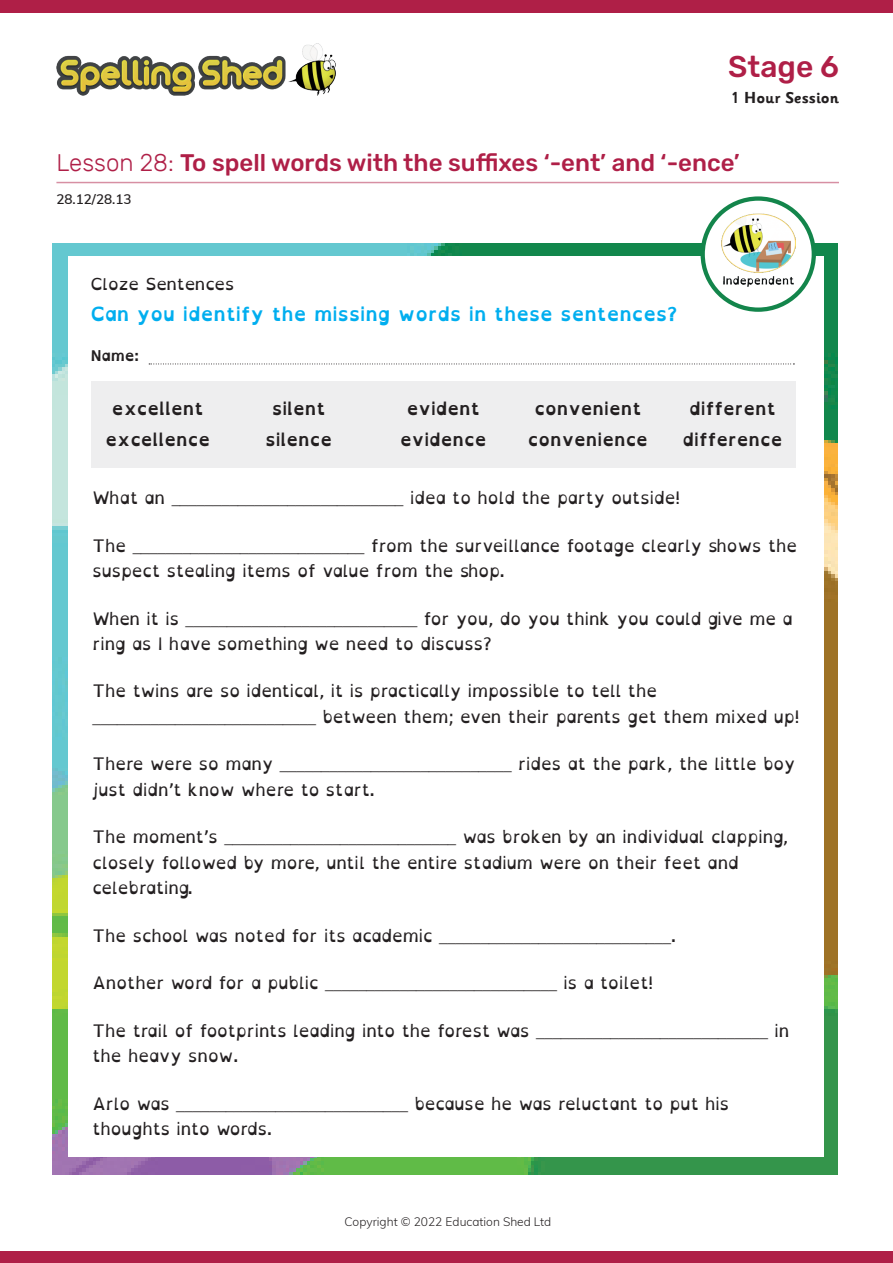
<style>
.page{position:relative;width:893px;height:1263px;background:#fff}
.page>*{position:absolute;margin:0;border:0;box-sizing:border-box;transform-origin:0 0}
.t1{font:500 30px "Rubik";color:#af1f47}
.t2{font:500 24px "Rubik";color:#af1f47}
.t3{font:700 19.5px "Open Dyslexic Alta";color:#00aeef}
.t4{font:700 18px/31px "Open Dyslexic Alta";color:#231f20;text-align:center}
.t5{font:17.25px/25.5px "Open Dyslexic Alta";color:#231f20;scale:.96 1}
.t6{font:16.5px "Open Dyslexic Alta";color:#231f20}
.t7{font:700 15.75px "Sassoon Infant 2023";color:#231f20}
.t8{font:700 15px "Open Dyslexic Alta";color:#231f20}
.t9{font:600 13.5px "Muli";color:#231f20}
.t10{font:300 12px "Muli";color:#231f20}
.s1{font-weight:300}
.s2{font-family:"Arial";font-weight:900}
</style>
<div class="page">
<div style="left:0;top:1251px;width:893px;height:12px;background:#af1f47"></div>
<div style="left:0;top:0;width:893px;height:13px;background:#af1f47"></div>
<img style="left:57px;top:44px;width:279px;height:52px">
<hr style="left:56px;top:182px;width:783px;height:1px;background:#af1f47">
<img style="left:53px;top:243px;width:785px;height:932px">
<div style="left:68px;top:256px;width:756px;height:901px;background:#fff"></div>
<svg style="left:703px;top:199px;width:111px;height:111px"></svg>
<div style="left:701px;top:196px;width:115px;height:116px;border:4px solid #13854b;border-radius:50%"></div>
<img style="left:721px;top:214px;width:74px;height:78px">
<svg style="left:149px;top:364px;width:645px;height:1px"></svg>
<div style="left:91px;top:381px;width:705px;height:86px;background:#eeeeef"></div>
<h1 class="t1" style="left:728px;top:49px;width:112px">Stage 6</h1>
<p class="t7" style="left:731px;top:89px;width:110px">1 Hour Session</p>
<h2 class="t2" style="left:56px;top:149px;width:685px"><span class="s1">Lesson 28:</span> To spell words with the suffixes ‘-ent’ and ‘-ence’</h2>
<p class="t9" style="left:56px;top:189px;width:77px">28.12/28.13</p>
<p class="t6" style="left:90px;top:275px;width:146px">Cloze Sentences</p>
<p class="t3" style="left:90px;top:303px;width:589px">Can you identify the missing words in these sentences?</p>
<p class="t8" style="left:91px;top:347px;width:50px">Name:</p>
<p class="t4" style="left:105px;top:394px;width:106px">excellent excellence</p>
<p class="t4" style="left:265px;top:394px;width:68px">silent silence</p>
<p class="t4" style="left:400px;top:394px;width:88px">evident evidence</p>
<p class="t4" style="left:528px;top:394px;width:122px">convenient convenience</p>
<p class="t4" style="left:682px;top:394px;width:101px">different difference</p>
<p class="t5" style="left:92px;top:485px;width:614px">What an <span class="s2">____________________________</span> idea to hold the party outside!</p>
<p class="t5" style="left:92px;top:533px;width:736px">The <span class="s2">____________________________</span> from the surveillance footage clearly shows the suspect stealing items of value from the shop.</p>
<p class="t5" style="left:92px;top:606px;width:731px">When it is <span class="s2">____________________________</span> for you, do you think you could give me a ring as I have something we need to discuss?</p>
<p class="t5" style="left:92px;top:679px;width:738px">The twins are so identical, it is practically impossible to tell the <span class="s2">___________________________</span> between them; even their parents get them mixed up!</p>
<p class="t5" style="left:92px;top:752px;width:734px">There were so many <span class="s2">____________________________</span> rides at the park, the little boy just didn’t know where to start.</p>
<p class="t5" style="left:92px;top:825px;width:726px">The moment’s <span class="s2">____________________________</span> was broken by an individual clapping, closely followed by more, until the entire stadium were on their feet and celebrating.</p>
<p class="t5" style="left:92px;top:923px;width:609px">The school was noted for its academic <span class="s2">____________________________</span>.</p>
<p class="t5" style="left:92px;top:970px;width:585px">Another word for a public <span class="s2">____________________________</span> is a toilet!</p>
<p class="t5" style="left:92px;top:1018px;width:727px">The trail of footprints leading into the forest was <span class="s2">____________________________</span> in the heavy snow.</p>
<p class="t5" style="left:92px;top:1091px;width:665px">Arlo was <span class="s2">____________________________</span> because he was reluctant to put his thoughts into words.</p>
<p class="t10" style="left:344px;top:1213px;width:208px">Copyright © 2022 Education Shed Ltd</p>
</div>
